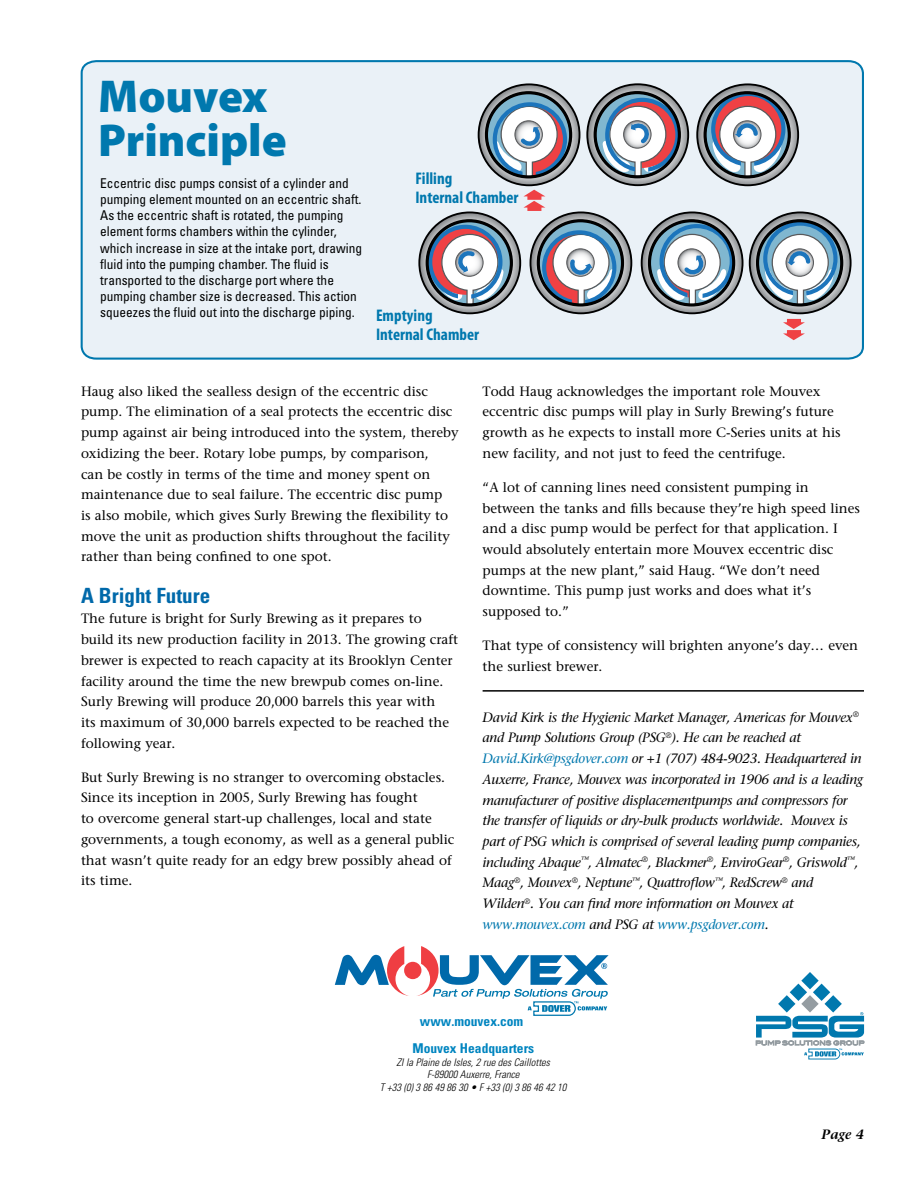
<style>
.page{position:relative;width:918px;height:1188px;background:#fff}
.page>*{position:absolute;margin:0;border:0;box-sizing:border-box;transform-origin:0 0}
.t1{font:900 46.35px/43.5px "Myriad Pro";color:#0078ae}
.t2{font:700 condensed 21px "Univers";color:#0069aa}
.t3{font:700 condensed 16.95px/18.6px "Myriad Pro";color:#0078ae}
.t4{font:13.5px/20.7px "Stone Serif";color:#000}
.t5{font:italic 13.5px/20.7px "Stone Serif";letter-spacing:-.02em;color:#000}
.t6{font:condensed 13.5px/16.2px "Univers";color:#000101}
.t7{font:700 condensed 13.5px/27.5px "Univers";color:#0085c0;text-align:center}
.t8{font:italic 600 13.5px "Stone Serif";color:#000}
.t9{font:italic 300 condensed 10.5px/12.6px "Univers";color:#000;text-align:center}
.s1{color:#0078ae}
</style>
<div class="page">
<svg style="left:80px;top:60px;width:784px;height:300px;background:#ced7df"></svg>
<hr style="left:483px;top:690px;width:381px;height:2px;background:#000">
<svg style="left:335px;top:946px;width:274px;height:70px"></svg>
<svg style="left:756px;top:972px;width:108px;height:87px"></svg>
<h1 class="t1" style="left:98px;top:76px;width:190px">Mouvex<br>Principle</h1>
<p class="t6" style="left:100px;top:175px;width:264px">Eccentric disc pumps consist of a cylinder and pumping element mounted on an eccentric shaft.<br>As the eccentric shaft is rotated, the pumping element forms chambers within the cylinder, which increase in size at the intake port, drawing fluid into the pumping chamber. The fluid is transported to the discharge port where the pumping chamber size is decreased. This action squeezes the fluid out into the discharge piping.</p>
<p class="t3" style="left:415px;top:169px;width:105px">Filling<br>Internal Chamber</p>
<p class="t3" style="left:376px;top:306px;width:105px">Emptying<br>Internal Chamber</p>
<p class="t4" style="left:81px;top:381px;width:379px">Haug also liked the sealless design of the eccentric disc pump. The elimination of a seal protects the eccentric disc pump against air being introduced into the system, thereby oxidizing the beer. Rotary lobe pumps, by comparison,<br>can be costly in terms of the time and money spent on maintenance due to seal failure. The eccentric disc pump<br>is also mobile, which gives Surly Brewing the flexibility to move the unit as production shifts throughout the facility rather than being confined to one spot.</p>
<h2 class="t2" style="left:81px;top:582px;width:131px">A Bright Future</h2>
<p class="t4" style="left:81px;top:608px;width:379px">The future is bright for Surly Brewing as it prepares to<br>build its new production facility in 2013. The growing craft brewer is expected to reach capacity at its Brooklyn Center facility around the time the new brewpub comes on-line.<br>Surly Brewing will produce 20,000 barrels this year with<br>its maximum of 30,000 barrels expected to be reached the following year.</p>
<p class="t4" style="left:81px;top:767px;width:375px">But Surly Brewing is no stranger to overcoming obstacles.<br>Since its inception in 2005, Surly Brewing has fought<br>to overcome general start-up challenges, local and state governments, a tough economy, as well as a general public that wasn’t quite ready for an edgy brew possibly ahead of its time.</p>
<p class="t4" style="left:483px;top:381px;width:360px">Todd Haug acknowledges the important role Mouvex eccentric disc pumps will play in Surly Brewing’s future growth as he expects to install more C-Series units at his new facility, and not just to feed the centrifuge.</p>
<p class="t4" style="left:483px;top:477px;width:379px">“A lot of canning lines need consistent pumping in between the tanks and fills because they’re high speed lines and a disc pump would be perfect for that application. I would absolutely entertain more Mouvex eccentric disc pumps at the new plant,” said Haug. “We don’t need downtime. This pump just works and does what it’s supposed to.”</p>
<p class="t4" style="left:483px;top:635px;width:377px">That type of consistency will brighten anyone’s day… even the surliest brewer.</p>
<p class="t5" style="left:483px;top:707px;width:382px">David Kirk is the Hygienic Market Manager, Americas for Mouvex<sup>® </sup>and Pump Solutions Group (PSG<sup>®</sup>). He can be reached at <span class="s1">David.Kirk@psgdover.com</span> or +1 (707) 484-9023. Headquartered in Auxerre, France, Mouvex was incorporated in 1906 and is a leading manufacturer of positive displacementpumps and compressors for the transfer of liquids or dry-bulk products worldwide. Mouvex is part of PSG which is comprised of several leading pump companies, including Abaque<sup>™</sup>, Almatec<sup>®</sup>, Blackmer<sup>®</sup>, EnviroGear<sup>®</sup>, Griswold<sup>™</sup>, Maag<sup>®</sup>, Mouvex<sup>®</sup>, Neptune<sup>™</sup>, Quattroflow<sup>™</sup>, RedScrew<sup>®</sup> and Wilden<sup>®</sup>. You can find more information on Mouvex at <span class="s1">www.mouvex.com</span> and PSG at <span class="s1">www.psgdover.com</span>.</p>
<p class="t7" style="left:412px;top:1007px;width:123px">www.mouvex.com<br>Mouvex Headquarters</p>
<p class="t9" style="left:380px;top:1056px;width:188px">ZI la Plaine de Isles, 2 rue des Caillottes<br>F-89000 Auxerre, France<br>T +33 (0) 3 86 49 86 30 • F +33 (0) 3 86 46 42 10</p>
<p class="t8" style="left:822px;top:1126px;width:44px">Page 4</p>
</div>
